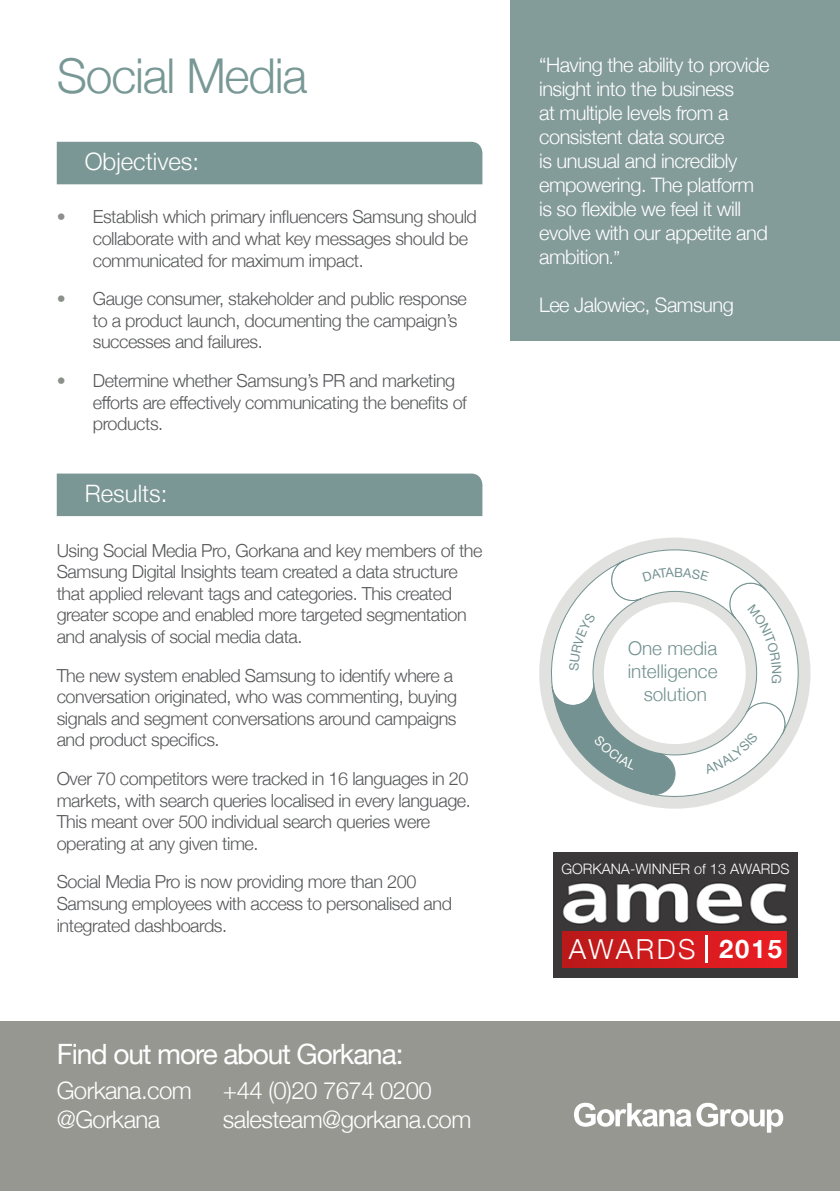
<style>
.page{position:relative;width:840px;height:1191px;background:#fff}
.page>*{position:absolute;margin:0;border:0;box-sizing:border-box;transform-origin:0 0}
.t1{font:300 48px "Helvetica Neue";letter-spacing:-.025em;color:#789896}
.t2{font:28px "Helvetica Neue";letter-spacing:-.04em;color:#fff}
.t3{font:300 27.6px "Helvetica Neue";letter-spacing:.095em;color:#fff}
.t4{font:300 24px "Helvetica Neue";letter-spacing:-.025em;color:#fff}
.t5{font:300 24px "Helvetica Neue";color:#fff}
.t6{font:300 20px/24px "Helvetica Neue";letter-spacing:-.025em;color:#fff}
.t7{font:300 19px/22.8px "Helvetica Neue";color:#749291;text-align:center}
.t8{font:300 18px/21.6px "Helvetica Neue";letter-spacing:-.025em;color:#57585a}
.t9{font:300 14.4px "Helvetica Neue";color:#fff}
.s1{font-size:18px}
.s2{color:#8b908b}
.s3{font-weight:700;font-size:25.6px}
</style>
<div class="page">
<div style="left:0;top:1021px;width:839px;height:170px;background:#959790"></div>
<div style="left:510px;top:0;width:329px;height:341px;background:#839b99"></div>
<div style="left:57px;top:142px;width:425px;height:42px;background:#7a9795"></div>
<div style="left:57px;top:473px;width:425px;height:43px;background:#7a9795"></div>
<svg style="left:539px;top:635px;width:271px;height:173px"></svg>
<svg style="left:574px;top:1102px;width:208px;height:30px"></svg>
<div style="left:553px;top:852px;width:244px;height:126px;background:#3a3839"></div>
<img style="left:563px;top:882px;width:224px;height:43px">
<div style="left:562px;top:931px;width:224px;height:37px;background:linear-gradient(to right,#b91919,#ec1e24)"></div>
<hr style="left:705px;top:935px;width:2px;height:27px;background:#fff">
<svg style="left:545px;top:537px;width:262px;height:267px"></svg>
<p class="t1" style="left:57px;top:37px;width:252px">Social Media</p>
<p class="t6" style="left:539px;top:51px;width:232px">“Having the ability to provide insight into the business<br>at multiple levels from a consistent data source<br>is unusual and incredibly empowering. The platform is so flexible we feel it will evolve with our appetite and ambition<span class="s1">.”</span></p>
<p class="t6" style="left:539px;top:291px;width:196px">Lee Jalowiec, Samsung</p>
<p class="t5" style="left:85px;top:142px;width:116px">Objectives:</p>
<p class="t8" style="left:93px;top:205px;width:385px;text-indent:-36px"><span class="s2">•</span> Establish which primary influencers Samsung should collaborate with and what key messages should be communicated for maximum impact.</p>
<p class="t8" style="left:93px;top:287px;width:375px;text-indent:-36px"><span class="s2">•</span> Gauge consumer, stakeholder and public response to a product launch, documenting the campaign’s successes and failures.</p>
<p class="t8" style="left:93px;top:368px;width:375px;text-indent:-36px"><span class="s2">•</span> Determine whether Samsung’s PR and marketing efforts are effectively communicating the benefits of products.</p>
<p class="t5" style="left:85px;top:474px;width:84px">Results:</p>
<p class="t8" style="left:57px;top:538px;width:427px">Using Social Media Pro, Gorkana and key members of the Samsung Digital Insights team created a data structure that applied relevant tags and categories. This created greater scope and enabled more targeted segmentation and analysis of social media data.</p>
<p class="t8" style="left:57px;top:663px;width:401px">The new system enabled Samsung to identify where a conversation originated, who was commenting, buying signals and segment conversations around campaigns and product specifics.</p>
<p class="t8" style="left:57px;top:766px;width:415px">Over 70 competitors were tracked in 16 languages in 20 markets, with search queries localised in every language.<br>This meant over 500 individual search queries were operating at any given time.</p>
<p class="t8" style="left:57px;top:870px;width:396px">Social Media Pro is now providing more than 200<br>Samsung employees with access to personalised and integrated dashboards.</p>
<p class="t2" style="left:57px;top:1034px;width:348px">Find out more about Gorkana:</p>
<p class="t4" style="left:57px;top:1071px;width:136px">Gorkana.com</p>
<p class="t4" style="left:223px;top:1071px;width:210px">+44 (0)20 7674 0200</p>
<p class="t4" style="left:57px;top:1099px;width:105px">@Gorkana</p>
<p class="t4" style="left:223px;top:1099px;width:250px">salesteam@gorkana.com</p>
<p class="t7" style="left:627px;top:636px;width:91px">One media intelligence solution</p>
<p class="t9" style="left:561px;top:856px;width:230px">GORKANA-WINNER of 13 AWARDS</p>
<p class="t3" style="left:568px;top:927px;width:215px">AWARDS <span class="s3">2015</span></p>
</div>
